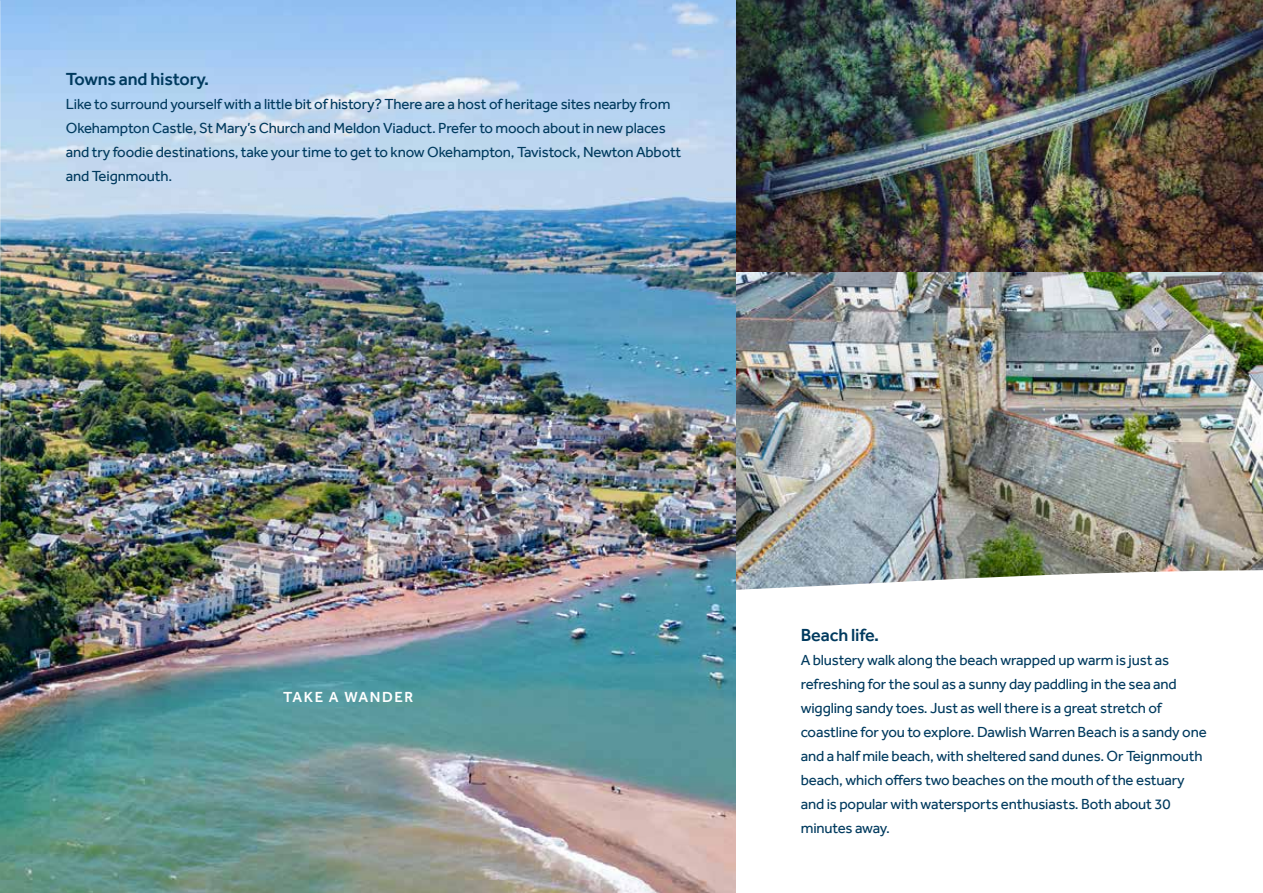
<style>
.page{position:relative;width:1263px;height:893px;background:#fff}
.page>*{position:absolute;margin:0;border:0;box-sizing:border-box;transform-origin:0 0}
.t1{font:500 18px "Effra";letter-spacing:-.01em;color:#003a5e}
.t2{font:15px/24px "Effra";letter-spacing:-.01em;color:#003a5e}
.t3{font:500 15px "Effra";letter-spacing:.1em;color:#fff}
</style>
<div class="page">
<img style="left:736px;top:0;width:527px;height:272px">
<img style="left:736px;top:272px;width:527px;height:296px">
<img style="left:736px;top:568px;width:527px;height:22px">
<img style="left:0;top:0;width:736px;height:893px">
<img style="left:0;top:0;width:1px;height:523px">
<p class="t1" style="left:66px;top:68px;width:145px">Towns and history.</p>
<p class="t2" style="left:66px;top:92px;width:617px">Like to surround yourself with a little bit of history? There are a host of heritage sites nearby from Okehampton Castle, St Mary’s Church and Meldon Viaduct. Prefer to mooch about in new places and try foodie destinations, take your time to get to know Okehampton, Tavistock, Newton Abbott and Teignmouth.</p>
<p class="t3" style="left:283px;top:688px;width:131px">TAKE A WANDER</p>
<p class="t1" style="left:801px;top:625px;width:80px">Beach life.</p>
<p class="t2" style="left:801px;top:648px;width:407px">A blustery walk along the beach wrapped up warm is just as refreshing for the soul as a sunny day paddling in the sea and wiggling sandy toes. Just as well there is a great stretch of coastline for you to explore. Dawlish Warren Beach is a sandy one and a half mile beach, with sheltered sand dunes. Or Teignmouth beach, which offers two beaches on the mouth of the estuary and is popular with watersports enthusiasts. Both about 30 minutes away.</p>
</div>
